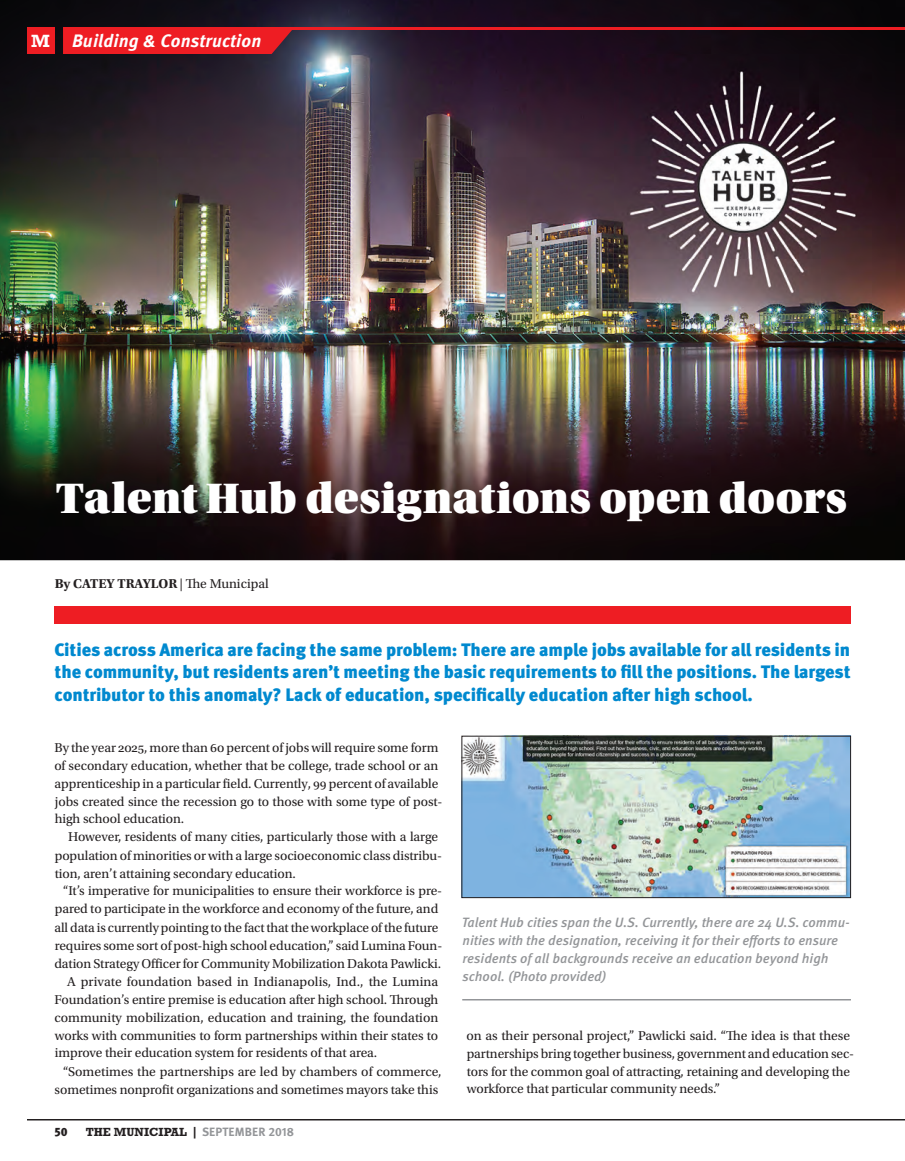
<style>
.page{position:relative;width:905px;height:1161px;background:#fff}
.page>*{position:absolute;margin:0;border:0;box-sizing:border-box;transform-origin:0 0}
.t1{font:45px "Utopia Std Black Headline";color:#fff}
.t2{font:900 18px/22.5px "Meta Pro";letter-spacing:-.005em;color:#0089cf;text-align:justify}
.t3{font:italic 700 18px "Meta Pro";letter-spacing:.01em;color:#fff}
.t4{font:13.5px/18px "Utopia Std";letter-spacing:-.005em;color:#231f20}
.t5{font:italic 500 13.5px/18px "Meta Pro";color:#939598}
.t6{font:700 13.5px "Utopia Std";color:#231f20}
.t7{font:700 12px "Meta Pro";letter-spacing:.01em;color:#939598}
.t8{font:900 12px "Meta Pro";color:#231f20}
.s1{font-family:"Rockwell Std";font-style:normal}
.s2{font-weight:400}
.s3{font-family:"Rockwell Std";color:#231f20}
.s4{color:#231f20}
</style>
<div class="page">
<div style="left:54px;top:606px;width:796px;height:18px;background:#ee1d23"></div>
<hr style="left:27px;top:1119px;width:877px;height:1px;background:#231f20">
<img style="left:0;top:0;width:904px;height:560px">
<img style="left:463px;top:738px;width:385px;height:158px">
<div style="left:461px;top:736px;width:389px;height:162px;border:1px solid #231f20"></div>
<img style="left:614px;top:54px;width:257px;height:256px">
<hr style="left:462px;top:999px;width:388px;height:1px;background:#939598">
<div style="left:27px;top:27px;width:27px;height:27px;background:#ee1d23"></div>
<hr style="left:63px;top:27px;width:841px;height:3px;background:#ee1d23">
<div style="left:63px;top:30px;width:231px;height:24px;background:#ee1d23"></div>
<h2 class="t3" style="left:31px;top:27px;width:232px"><span class="s1">M</span> Building &amp; Construction</h2>
<h1 class="t1" style="left:56px;top:475px;width:791px">Talent Hub designations open doors</h1>
<p class="t6" style="left:55px;top:576px;width:215px">By CATEY TRAYLOR <span class="s2">| The Municipal</span></p>
<p class="t2" style="left:54px;top:637px;width:797px">Cities across America are facing the same problem: There are ample jobs available for all residents in the community, but residents aren’t meeting the basic requirements to fill the positions. The largest contributor to this anomaly? Lack of education, specifically education after high school.</p>
<p class="t4" style="left:54px;top:738px;width:389px">By the year 2025, more than 60 percent of jobs will require some form of secondary education, whether that be college, trade school or an apprenticeship in a particular field. Currently, 99 percent of available jobs created since the recession go to those with some type of post&shy;high school education.</p>
<p class="t4" style="left:68px;top:828px;width:372px">However, residents of many cities, particularly those with a large</p>
<p class="t4" style="left:55px;top:846px;width:389px">population of minorities or with a large socioeconomic class distribu-</p>
<p class="t4" style="left:55px;top:864px;width:243px">tion, aren’t attaining secondary education.</p>
<p class="t4" style="left:63px;top:882px;width:381px">“It’s imperative for municipalities to ensure their workforce is pre-</p>
<p class="t4" style="left:55px;top:900px;width:385px">pared to participate in the workforce and economy of the future, and</p>
<p class="t4" style="left:55px;top:918px;width:385px">all data is currently pointing to the fact that the workplace of the future</p>
<p class="t4" style="left:55px;top:936px;width:389px">requires some sort of post-high school education,” said Lumina Foun-</p>
<p class="t4" style="left:54px;top:954px;width:388px">dation Strategy Officer for Community Mobilization Dakota Pawlicki.</p>
<p class="t4" style="left:67px;top:972px;width:373px">A private foundation based in Indianapolis, Ind., the Lumina</p>
<p class="t4" style="left:55px;top:990px;width:385px">Foundation’s entire premise is education after high school. Through</p>
<p class="t4" style="left:54px;top:1008px;width:385px">community mobilization, education and training, the foundation</p>
<p class="t4" style="left:55px;top:1026px;width:385px">works with communities to form partnerships within their states to</p>
<p class="t4" style="left:55px;top:1044px;width:324px">improve their education system for residents of that area.</p>
<p class="t4" style="left:63px;top:1062px;width:380px">“Sometimes the partnerships are led by chambers of commerce,</p>
<p class="t4" style="left:55px;top:1080px;width:385px">sometimes nonprofit organizations and sometimes mayors take this</p>
<p class="t5" style="left:461px;top:912px;width:390px">Talent Hub cities span the U.S. Currently, there are 24 U.S. commu&shy;nities with the designation, receiving it for their efforts to ensure residents of all backgrounds receive an education beyond high school. (Photo provided)</p>
<p class="t4" style="left:466px;top:1026px;width:389px">on as their personal project,” Pawlicki said. “The idea is that these partnerships bring together business, government and education sec&shy;tors for the common goal of attracting, retaining and developing the workforce that particular community needs.”</p>
<p class="t8" style="left:54px;top:1122px;width:15px">50</p>
<p class="t7" style="left:86px;top:1122px;width:210px"><span class="s3">THE MUNICIPAL</span> <span class="s4">|</span> SEPTEMBER 2018</p>
</div>
